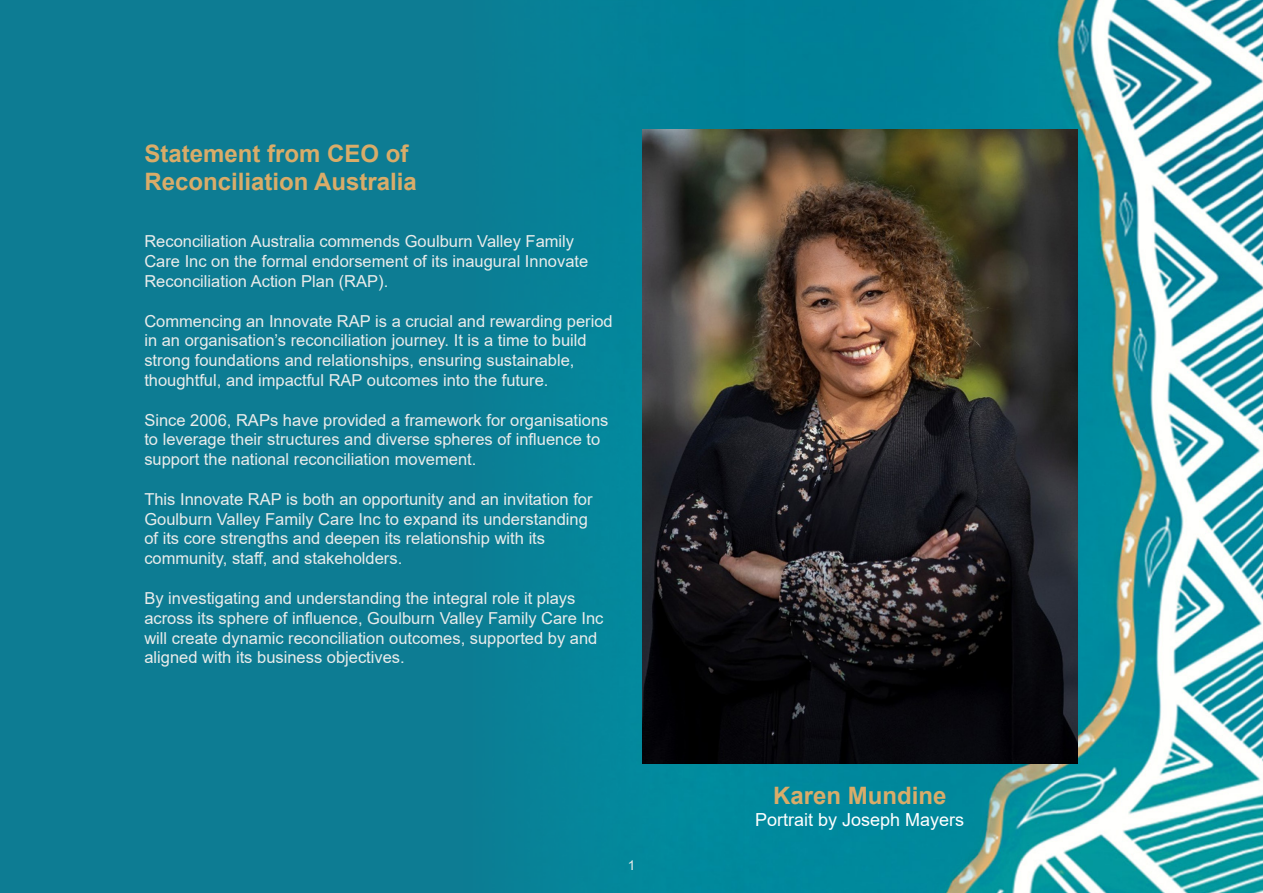
<style>
.page{position:relative;width:1263px;height:893px;background:#0d7c93}
.page>*{position:absolute;margin:0;border:0;box-sizing:border-box;transform-origin:0 0}
.t1{font:700 24px/28.8px "Arial";color:#d9ac69}
.t2{font:18px "Arial";color:#fff}
.t3{font:16.5px/19.8px "Arial";color:#eaeceb}
.t4{font:13.5px "Arial";color:#eaeceb}
</style>
<div class="page">
<img style="left:575px;top:0;width:688px;height:893px">
<img style="left:642px;top:130px;width:435px;height:633px">
<p class="t1" style="left:144px;top:139px;width:274px">Statement from CEO of<br>Reconciliation Australia</p>
<p class="t3" style="left:144px;top:232px;width:445px">Reconciliation Australia commends Goulburn Valley Family<br>Care Inc on the formal endorsement of its inaugural Innovate<br>Reconciliation Action Plan (RAP).</p>
<p class="t3" style="left:144px;top:311px;width:470px">Commencing an Innovate RAP is a crucial and rewarding period in an organisation’s reconciliation journey. It is a time to build strong foundations and relationships, ensuring sustainable, thoughtful, and impactful RAP outcomes into the future.</p>
<p class="t3" style="left:144px;top:410px;width:466px">Since 2006, RAPs have provided a framework for organisations to leverage their structures and diverse spheres of influence to support the national reconciliation movement.</p>
<p class="t3" style="left:144px;top:489px;width:450px">This Innovate RAP is both an opportunity and an invitation for Goulburn Valley Family Care Inc to expand its understanding of its core strengths and deepen its relationship with its community, staff, and stakeholders.</p>
<p class="t3" style="left:144px;top:588px;width:461px">By investigating and understanding the integral role it plays across its sphere of influence, Goulburn Valley Family Care Inc will create dynamic reconciliation outcomes, supported by and aligned with its business objectives.</p>
<p class="t4" style="left:628px;top:856px;width:9px">1</p>
<p class="t1" style="left:773px;top:782px;width:175px">Karen Mundine</p>
<p class="t2" style="left:755px;top:807px;width:211px">Portrait by Joseph Mayers</p>
</div>
